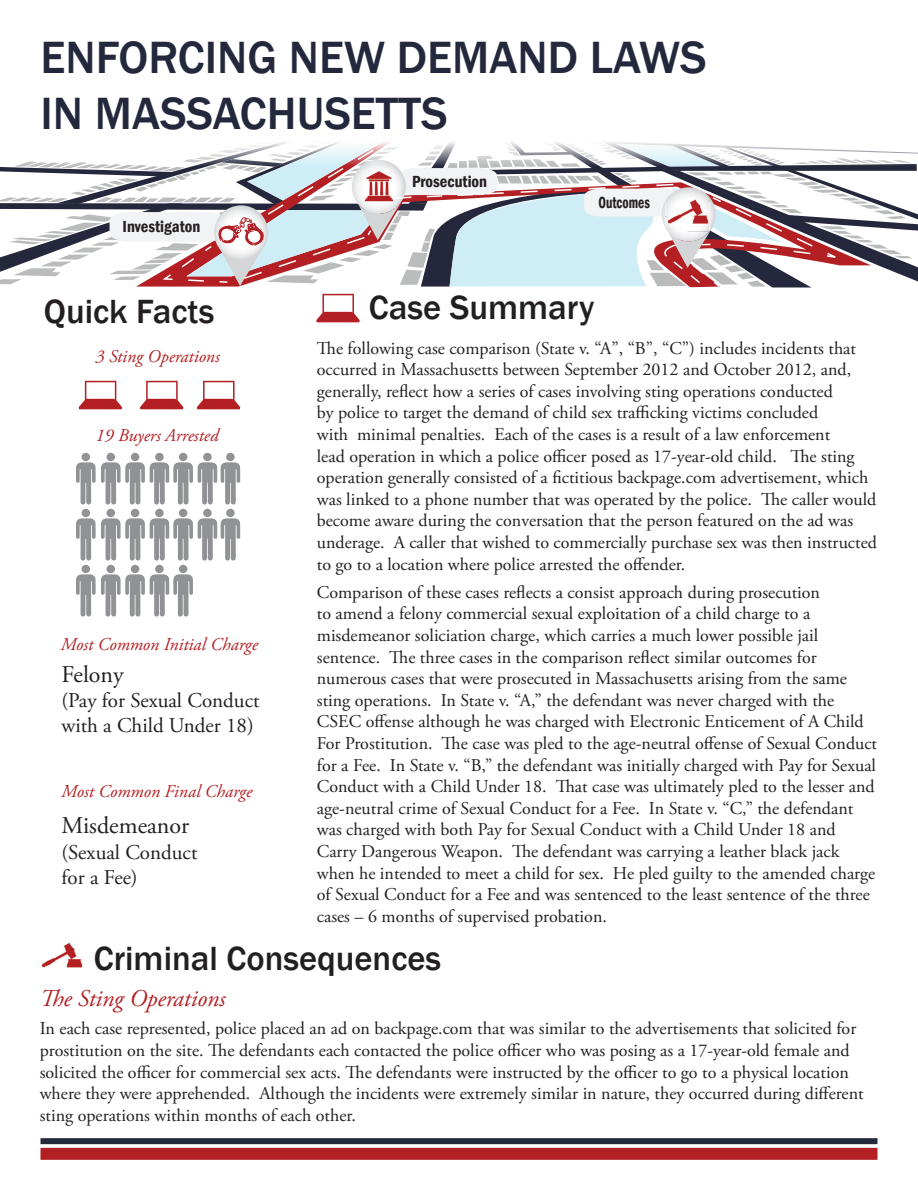
<style>
.page{position:relative;width:918px;height:1188px;background:#fff}
.page>*{position:absolute;margin:0;border:0;box-sizing:border-box;transform-origin:0 0}
.t1{font:500 46.5px/55.8px "Franklin Gothic";color:#24283c}
.t2{font:500 34.5px "Franklin Gothic";color:#231f20}
.t3{font:italic 24px "Adobe Garamond Pro";color:#b31f23}
.Paragraph_Style_1{font:24px "Adobe Garamond Pro";color:#231f20}
.Paragraph_Style_1-2{font:21px/25.2px "Adobe Garamond Pro";color:#231f20}
.t4{font:18px/21.6px "Adobe Garamond Pro";color:#231f20}
.t5{font:italic 18px "Adobe Garamond Pro";color:#b31f23}
.t6{font:600 condensed 16.5px "Franklin Gothic";color:#231f20}
.t7{font:600 condensed 16.5px "Franklin Gothic";color:#231f20;scale:.82 1}
</style>
<div class="page">
<div style="left:40px;top:1148px;width:838px;height:12px;background:#b31f23"></div>
<div style="left:40px;top:1138px;width:838px;height:6px;background:#24283c"></div>
<img style="left:41px;top:942px;width:42px;height:26px">
<svg style="left:0;top:142px;width:918px;height:180px"></svg>
<svg style="left:79px;top:380px;width:43px;height:29px"></svg>
<svg style="left:140px;top:380px;width:43px;height:29px"></svg>
<svg style="left:197px;top:380px;width:43px;height:29px"></svg>
<div style="left:82px;top:453px;width:8px;height:8px;background:#909295;border-radius:50%"></div>
<div style="left:82px;top:509px;width:8px;height:8px;background:#909295;border-radius:50%"></div>
<div style="left:82px;top:565px;width:8px;height:8px;background:#909295;border-radius:50%"></div>
<div style="left:107px;top:453px;width:8px;height:8px;background:#909295;border-radius:50%"></div>
<div style="left:107px;top:509px;width:8px;height:8px;background:#909295;border-radius:50%"></div>
<div style="left:107px;top:565px;width:8px;height:8px;background:#909295;border-radius:50%"></div>
<div style="left:131px;top:453px;width:8px;height:8px;background:#909295;border-radius:50%"></div>
<div style="left:131px;top:509px;width:8px;height:8px;background:#909295;border-radius:50%"></div>
<div style="left:131px;top:565px;width:8px;height:8px;background:#909295;border-radius:50%"></div>
<div style="left:155px;top:453px;width:9px;height:8px;background:#909295;border-radius:50%"></div>
<div style="left:155px;top:509px;width:9px;height:8px;background:#909295;border-radius:50%"></div>
<div style="left:155px;top:565px;width:9px;height:8px;background:#909295;border-radius:50%"></div>
<div style="left:179px;top:453px;width:8px;height:8px;background:#909295;border-radius:50%"></div>
<div style="left:179px;top:509px;width:8px;height:8px;background:#909295;border-radius:50%"></div>
<svg style="left:76px;top:574px;width:117px;height:43px"></svg>
<div style="left:179px;top:565px;width:8px;height:8px;background:#909295;border-radius:50%"></div>
<div style="left:203px;top:453px;width:9px;height:8px;background:#909295;border-radius:50%"></div>
<div style="left:203px;top:509px;width:9px;height:8px;background:#909295;border-radius:50%"></div>
<svg style="left:76px;top:462px;width:164px;height:43px"></svg>
<div style="left:226px;top:453px;width:9px;height:8px;background:#909295;border-radius:50%"></div>
<svg style="left:76px;top:518px;width:164px;height:43px"></svg>
<div style="left:226px;top:509px;width:9px;height:8px;background:#909295;border-radius:50%"></div>
<p class="t1" style="left:40px;top:30px;width:668px">ENFORCING NEW DEMAND LAWS<br>IN MASSACHUSETTS</p>
<p class="t6" style="left:123px;top:216px;width:79px">Investigaton</p>
<p class="t6" style="left:412px;top:170px;width:77px">Prosecution</p>
<p class="t7" style="left:598px;top:192px;width:64px">Outcomes</p>
<p class="t2" style="left:44px;top:290px;width:172px">Quick Facts</p>
<p class="t2" style="left:369px;top:286px;width:227px">Case Summary</p>
<p class="t5" style="left:96px;top:346px;width:126px">3 Sting Operations</p>
<p class="t5" style="left:96px;top:424px;width:124px">19 Buyers Arrested</p>
<p class="t5" style="left:61px;top:633px;width:199px">Most Common Initial Charge</p>
<p class="Paragraph_Style_1" style="left:62px;top:660px;width:64px">Felony</p>
<p class="Paragraph_Style_1-2" style="left:62px;top:688px;width:200px">(Pay for Sexual Conduct with a Child Under 18)</p>
<p class="t5" style="left:62px;top:780px;width:192px">Most Common Final Charge</p>
<p class="Paragraph_Style_1" style="left:62px;top:811px;width:129px">Misdemeanor</p>
<p class="Paragraph_Style_1-2" style="left:62px;top:840px;width:137px">(Sexual Conduct</p>
<p class="Paragraph_Style_1-2" style="left:62px;top:865px;width:78px">for a Fee)</p>
<p class="t4" style="left:317px;top:338px;width:562px">The following case comparison (State v. “A”, “B”, “C”) includes incidents that occurred in Massachusetts between September 2012 and October 2012, and, generally, reflect how a series of cases involving sting operations conducted<br>by police to target the demand of child sex trafficking victims concluded<br>with minimal penalties. Each of the cases is a result of a law enforcement<br>lead operation in which a police officer posed as 17-year-old child. The sting operation generally consisted of a fictitious backpage.com advertisement, which was linked to a phone number that was operated by the police. The caller would become aware during the conversation that the person featured on the ad was underage. A caller that wished to commercially purchase sex was then instructed to go to a location where police arrested the offender.</p>
<p class="t4" style="left:317px;top:582px;width:562px">Comparison of these cases reflects a consist approach during prosecution<br>to amend a felony commercial sexual exploitation of a child charge to a misdemeanor soliciation charge, which carries a much lower possible jail sentence. The three cases in the comparison reflect similar outcomes for numerous cases that were prosecuted in Massachusetts arising from the same sting operations. In State v. “A,” the defendant was never charged with the CSEC offense although he was charged with Electronic Enticement of A Child For Prostitution. The case was pled to the age-neutral offense of Sexual Conduct for a Fee. In State v. “B,” the defendant was initially charged with Pay for Sexual Conduct with a Child Under 18. That case was ultimately pled to the lesser and age-neutral crime of Sexual Conduct for a Fee. In State v. “C,” the defendant was charged with both Pay for Sexual Conduct with a Child Under 18 and Carry Dangerous Weapon. The defendant was carrying a leather black jack when he intended to meet a child for sex. He pled guilty to the amended charge of Sexual Conduct for a Fee and was sentenced to the least sentence of the three cases – 6 months of supervised probation.</p>
<p class="t2" style="left:94px;top:937px;width:349px">Criminal Consequences</p>
<p class="t3" style="left:40px;top:984px;width:187px">The Sting Operations</p>
<p class="t4" style="left:40px;top:1019px;width:825px">In each case represented, police placed an ad on backpage.com that was similar to the advertisements that solicited for prostitution on the site. The defendants each contacted the police officer who was posing as a 17-year-old female and solicited the officer for commercial sex acts. The defendants were instructed by the officer to go to a physical location where they were apprehended. Although the incidents were extremely similar in nature, they occurred during different sting operations within months of each other.</p>
</div>
